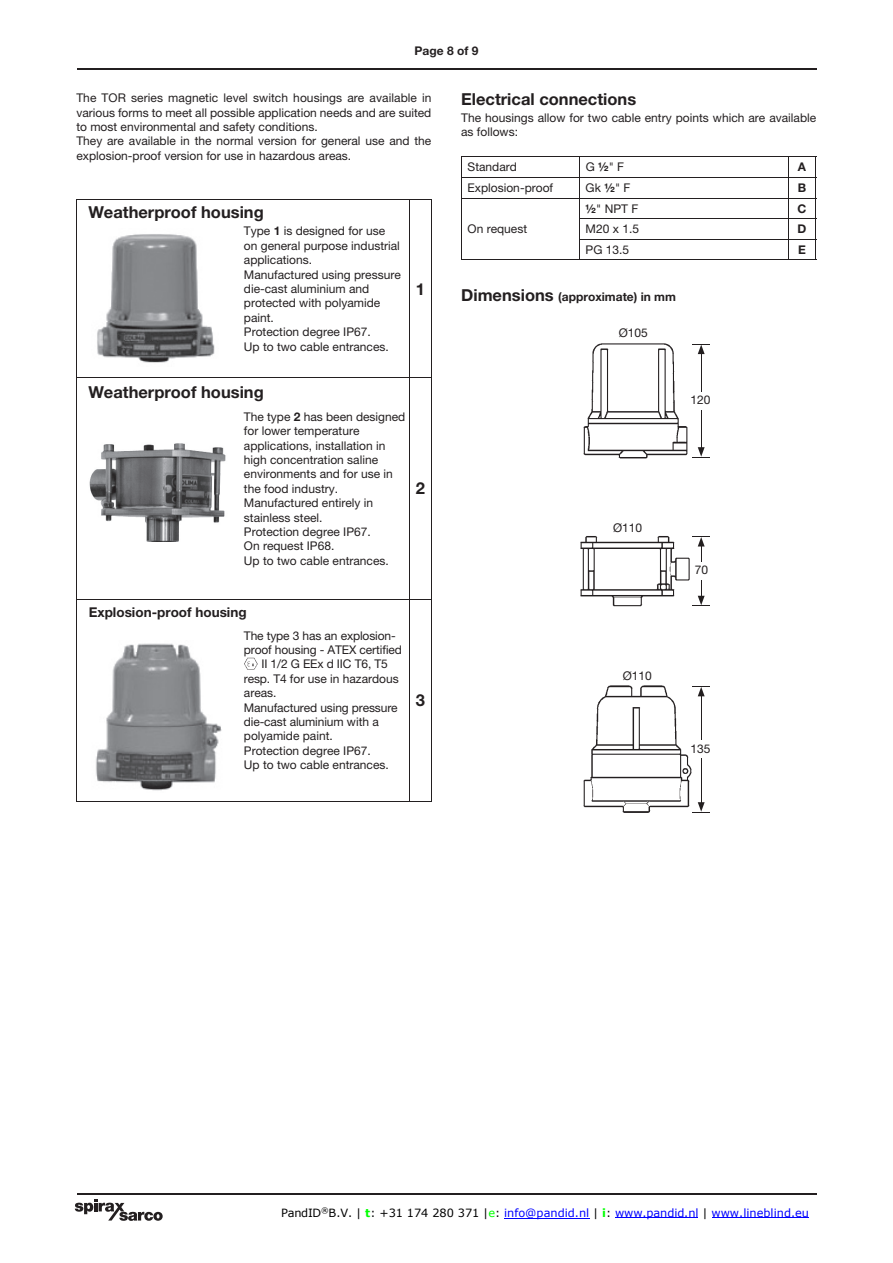
<style>
.page{position:relative;width:893px;height:1263px;background:#fff}
.page>*{position:absolute;margin:0;border:0;box-sizing:border-box;transform-origin:0 0}
.t1{font:700 16.5px "Helvetica Neue LT Pro";color:#231f20}
.t2{font:700 13.5px "Helvetica Neue LT Pro";color:#231f20}
.t3{font:12px/14.4px "Helvetica Neue LT Pro";color:#231f20}
.t4{font:700 12px "Helvetica Neue LT Pro";color:#231f20}
.t5{font:11.4px "Verdana";color:#00f}
.s1{font-weight:700}
.s2{font-size:16.5px}
.s3{color:#000}
.s4{font-weight:700;color:#0f0}
.s5{color:#0f0}
</style>
<div class="page">
<hr style="left:77px;top:68px;width:739px;height:2px;background:#231f20">
<hr style="left:77px;top:1193px;width:739px;height:2px;background:#231f20">
<svg style="left:75px;top:1199px;width:88px;height:22px"></svg>
<hr style="left:461px;top:157px;width:119px;height:1px;background:#231f20">
<hr style="left:580px;top:157px;width:208px;height:1px;background:#231f20">
<hr style="left:461px;top:177px;width:119px;height:1px;background:#231f20">
<hr style="left:580px;top:177px;width:208px;height:1px;background:#231f20">
<hr style="left:461px;top:198px;width:119px;height:1px;background:#231f20">
<hr style="left:580px;top:198px;width:208px;height:1px;background:#231f20">
<hr style="left:579px;top:218px;width:209px;height:1px;background:#231f20">
<svg style="left:461px;top:158px;width:1px;height:101px"></svg>
<hr style="left:579px;top:239px;width:209px;height:1px;background:#231f20">
<svg style="left:579px;top:158px;width:1px;height:101px"></svg>
<hr style="left:461px;top:259px;width:119px;height:1px;background:#231f20">
<hr style="left:580px;top:259px;width:208px;height:1px;background:#231f20">
<svg style="left:788px;top:157px;width:28px;height:103px"></svg>
<hr style="left:76px;top:199px;width:168px;height:1px;background:#231f20">
<hr style="left:76px;top:200px;width:1px;height:178px;background:#231f20">
<hr style="left:244px;top:199px;width:166px;height:1px;background:#231f20">
<svg style="left:410px;top:199px;width:22px;height:1px"></svg>
<hr style="left:409px;top:200px;width:1px;height:178px;background:#231f20">
<hr style="left:431px;top:200px;width:1px;height:178px;background:#231f20">
<hr style="left:76px;top:378px;width:168px;height:1px;background:#231f20">
<hr style="left:76px;top:378px;width:1px;height:221px;background:#231f20">
<hr style="left:244px;top:378px;width:166px;height:1px;background:#231f20">
<hr style="left:409px;top:378px;width:1px;height:221px;background:#231f20">
<hr style="left:431px;top:378px;width:1px;height:221px;background:#231f20">
<hr style="left:76px;top:599px;width:168px;height:1px;background:#231f20">
<hr style="left:76px;top:599px;width:1px;height:202px;background:#231f20">
<hr style="left:244px;top:599px;width:166px;height:1px;background:#231f20">
<svg style="left:410px;top:599px;width:21px;height:1px"></svg>
<hr style="left:409px;top:599px;width:1px;height:202px;background:#231f20">
<hr style="left:431px;top:599px;width:1px;height:202px;background:#231f20">
<hr style="left:76px;top:801px;width:168px;height:1px;background:#231f20">
<hr style="left:244px;top:801px;width:166px;height:1px;background:#231f20">
<svg style="left:410px;top:801px;width:22px;height:1px"></svg>
<img style="left:244px;top:658px;width:14px;height:11px">
<img style="left:96px;top:643px;width:126px;height:148px">
<img style="left:89px;top:443px;width:137px;height:98px">
<img style="left:97px;top:234px;width:118px;height:129px">
<img style="left:583px;top:343px;width:120px;height:116px">
<hr style="left:701px;top:352px;width:1px;height:98px;background:#231f20">
<svg style="left:693px;top:447px;width:17px;height:11px"></svg>
<svg style="left:693px;top:344px;width:17px;height:10px"></svg>
<img style="left:583px;top:685px;width:121px;height:128px">
<hr style="left:701px;top:694px;width:1px;height:110px;background:#231f20">
<svg style="left:693px;top:802px;width:17px;height:11px"></svg>
<svg style="left:693px;top:686px;width:17px;height:10px"></svg>
<img style="left:580px;top:536px;width:118px;height:71px">
<hr style="left:701px;top:544px;width:1px;height:54px;background:#231f20">
<svg style="left:693px;top:596px;width:17px;height:10px"></svg>
<svg style="left:693px;top:536px;width:17px;height:10px"></svg>
<div style="left:688px;top:392px;width:26px;height:17px;background:#fff"></div>
<div style="left:698px;top:562px;width:7px;height:17px;background:#fff"></div>
<div style="left:698px;top:741px;width:7px;height:17px;background:#fff"></div>
<hr style="left:712px;top:1217px;width:97px;height:1px;background:#00f">
<hr style="left:615px;top:1217px;width:83px;height:1px;background:#00f">
<hr style="left:504px;top:1218px;width:85px;height:1px;background:#00f">
<p class="t4" style="left:415px;top:43px;width:65px">Page 8 of 9</p>
<p class="t3" style="left:76px;top:90px;width:357px">The TOR series magnetic level switch housings are available in various forms to meet all possible application needs and are suited to most environmental and safety conditions.<br>They are available in the normal version for general use and the explosion-proof version for use in hazardous areas.</p>
<h1 class="t1" style="left:461px;top:89px;width:177px">Electrical connections</h1>
<p class="t3" style="left:461px;top:110px;width:357px">The housings allow for two cable entry points which are available as follows:</p>
<p class="t3" style="left:468px;top:160px;width:51px">Standard</p>
<p class="t3" style="left:586px;top:160px;width:40px">G <span class="s1">½</span>" F</p>
<p class="t4" style="left:798px;top:160px;width:10px">A</p>
<p class="t3" style="left:468px;top:180px;width:87px">Explosion-proof</p>
<p class="t3" style="left:586px;top:180px;width:46px">Gk <span class="s1">½</span>" F</p>
<p class="t4" style="left:798px;top:180px;width:10px">B</p>
<p class="t3" style="left:468px;top:222px;width:61px">On request</p>
<p class="t3" style="left:586px;top:201px;width:54px"><span class="s1">½</span>" NPT F</p>
<p class="t4" style="left:797px;top:201px;width:10px">C</p>
<p class="t3" style="left:586px;top:222px;width:55px">M20 x 1.5</p>
<p class="t4" style="left:797px;top:221px;width:10px">D</p>
<p class="t3" style="left:586px;top:242px;width:45px">PG 13.5</p>
<p class="t4" style="left:798px;top:242px;width:9px">E</p>
<p class="t4" style="left:461px;top:289px;width:216px"><span class="s2">Dimensions</span> (approximate) in mm</p>
<h1 class="t1" style="left:88px;top:202px;width:177px">Weatherproof housing</h1>
<p class="t3" style="left:244px;top:224px;width:158px">Type <span class="s1">1</span> is designed for use on general purpose industrial applications.<br>Manufactured using pressure die-cast aluminium and protected with polyamide paint.<br>Protection degree IP67.<br>Up to two cable entrances.</p>
<h1 class="t1" style="left:416px;top:278px;width:11px">1</h1>
<p class="t3" style="left:619px;top:325px;width:31px">Ø105</p>
<h1 class="t1" style="left:88px;top:382px;width:177px">Weatherproof housing</h1>
<p class="t3" style="left:244px;top:409px;width:163px">The type <span class="s1">2</span> has been designed for lower temperature applications, installation in high concentration saline environments and for use in the food industry.<br>Manufactured entirely in stainless steel.<br>Protection degree IP67.<br>On request IP68.<br>Up to two cable entrances.</p>
<h1 class="t1" style="left:416px;top:478px;width:11px">2</h1>
<p class="t2" style="left:89px;top:604px;width:159px">Explosion-proof housing</p>
<p class="t3" style="left:244px;top:628px;width:153px">The type 3 has an explosion-</p>
<p class="t3" style="left:244px;top:642px;width:159px">proof housing - ATEX certified</p>
<p class="t3" style="left:261px;top:657px;width:128px">II 1/2 G EEx d IIC T6, T5</p>
<p class="t3" style="left:244px;top:671px;width:156px">resp. T4 for use in hazardous</p>
<p class="t3" style="left:244px;top:685px;width:34px">areas.</p>
<p class="t3" style="left:244px;top:700px;width:155px">Manufactured using pressure</p>
<p class="t3" style="left:244px;top:714px;width:136px">die-cast aluminium with a</p>
<p class="t3" style="left:244px;top:729px;width:90px">polyamide paint.</p>
<p class="t3" style="left:244px;top:743px;width:128px">Protection degree IP67.</p>
<p class="t3" style="left:244px;top:757px;width:146px">Up to two cable entrances.</p>
<h1 class="t1" style="left:416px;top:690px;width:11px">3</h1>
<p class="t3" style="left:691px;top:393px;width:22px">120</p>
<p class="t3" style="left:613px;top:520px;width:31px">Ø110</p>
<p class="t3" style="left:623px;top:669px;width:31px">Ø110</p>
<p class="t3" style="left:695px;top:563px;width:15px">70</p>
<p class="t3" style="left:691px;top:741px;width:22px">135</p>
<p class="t5" style="left:281px;top:1204px;width:529px"><span class="s3">PandID</span><sup>®</sup><span class="s3">B.V. |</span> <span class="s4">t</span><span class="s3">: +31 174 280 371 |</span><span class="s5">e</span><span class="s3">:</span> info@pandid.nl <span class="s3">|</span> <span class="s4">i</span><span class="s3">:</span> www.pandid.nl <span class="s3">|</span> www.lineblind.eu</p>
</div>
